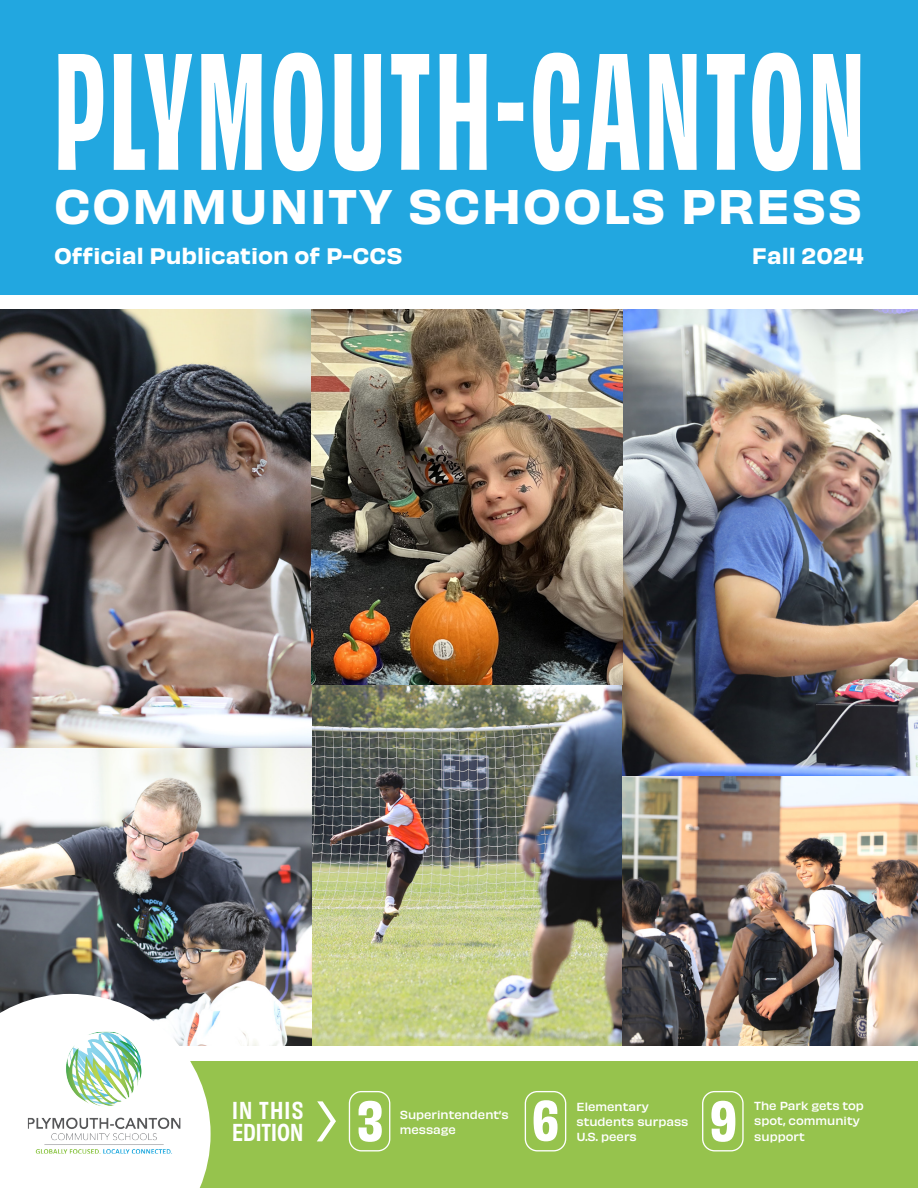
<style>
.page{position:relative;width:918px;height:1188px;background:#fff}
.page>*{position:absolute;margin:0;border:0;box-sizing:border-box;transform-origin:0 0}
.t1{font:700 condensed 154.5px "Obviously";letter-spacing:.03em;color:#fff}
.t2{font:700 53.4px "Obviously Narw";color:#fff}
.t3{font:45.3px "Obviously Semi";letter-spacing:.03em;color:#fff}
.t4{font:22.8px/22.4px "Obviously Narw Semi";color:#fff}
.t5{font:21px "Obviously Semi";color:#fff}
.t6{font:500 10.95px/15.3px "Obviously";color:#fff}
</style>
<div class="page">
<div style="left:0;top:0;width:918px;height:294px;background:#22a7e0"></div>
<img style="left:312px;top:685px;width:310px;height:361px">
<img style="left:622px;top:309px;width:296px;height:737px">
<img style="left:0;top:309px;width:312px;height:439px">
<img style="left:0;top:748px;width:312px;height:298px">
<div style="left:0;top:1062px;width:918px;height:126px;background:#96c34d"></div>
<img style="left:312px;top:309px;width:310px;height:376px">
<svg style="left:317px;top:1101px;width:19px;height:40px"></svg>
<div style="left:349px;top:1091px;width:41px;height:60px;border:1px solid #fff;border-radius:12px"></div>
<div style="left:525px;top:1091px;width:41px;height:60px;border:1px solid #fff;border-radius:12px"></div>
<div style="left:702px;top:1091px;width:42px;height:60px;border:1px solid #fff;border-radius:12px"></div>
<svg style="left:0;top:994px;width:211px;height:194px"></svg>
<img style="left:28px;top:1032px;width:152px;height:122px">
<p class="t1" style="left:54px;top:2px;width:812px">PLYMOUTH-CANTON</p>
<p class="t3" style="left:54px;top:170px;width:810px">COMMUNITY SCHOOLS PRESS</p>
<p class="t5" style="left:54px;top:239px;width:350px">Official Publication of P-CCS</p>
<p class="t5" style="left:752px;top:239px;width:114px">Fall 2024</p>
<p class="t2" style="left:357px;top:1081px;width:27px">3</p>
<p class="t4" style="left:232px;top:1097px;width:73px">IN THIS<br>EDITION</p>
<p class="t6" style="left:400px;top:1106px;width:110px">Superintendent’s</p>
<p class="t6" style="left:400px;top:1121px;width:58px">message</p>
<p class="t2" style="left:532px;top:1080px;width:28px">6</p>
<p class="t6" style="left:577px;top:1098px;width:74px">Elementary</p>
<p class="t6" style="left:577px;top:1113px;width:113px">students surpass</p>
<p class="t6" style="left:577px;top:1129px;width:62px">U.S. peers</p>
<p class="t2" style="left:710px;top:1081px;width:28px">9</p>
<p class="t6" style="left:754px;top:1097px;width:111px">The Park gets top spot, community</p>
<p class="t6" style="left:754px;top:1128px;width:52px">support</p>
</div>
